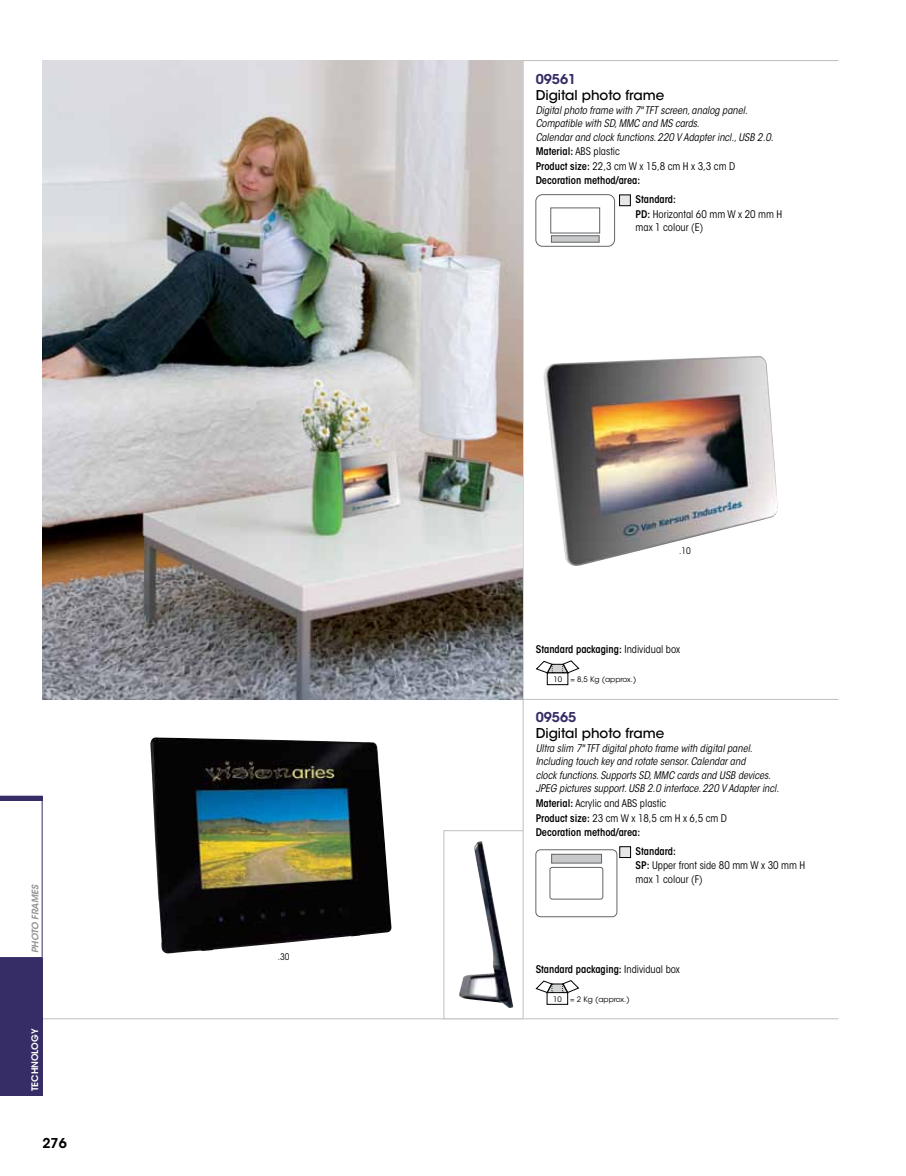
<style>
.page{position:relative;width:906px;height:1176px;background:#fff}
.page>*{position:absolute;margin:0;border:0;box-sizing:border-box;transform-origin:0 0}
.t1{font:500 13.5px "ITC Avant Garde Std";color:#000}
.t2{font:600 13.5px "ITC Avant Garde Std";color:#362c66}
.t3{font:600 13.5px "ITC Avant Garde Std";color:#000}
.t4{font:italic condensed 10.5px/13.5px "ITC Avant Garde Std";color:#000}
.t5{font:600 condensed 10.5px/14.5px "ITC Avant Garde Std";color:#000}
.t6{font:condensed 10.5px/14.5px "ITC Avant Garde Std";color:#000}
.t7{font:600 9px "ITC Avant Garde Std";color:#fff}
.t8{font:italic 600 9px "ITC Avant Garde Std";color:#939598}
.t9{font:condensed 9px "ITC Avant Garde Std";color:#000}
.t10{font:7.5px "ITC Avant Garde Std";color:#000}
.s1{font-weight:400}
.s2{font-weight:600}
</style>
<div class="page">
<hr style="left:43px;top:699px;width:795px;height:1px;background:#bcbec0">
<hr style="left:523px;top:60px;width:1px;height:959px;background:#bcbec0">
<hr style="left:43px;top:1018px;width:795px;height:1px;background:#bcbec0">
<hr style="left:43px;top:60px;width:795px;height:1px;background:#bcbec0">
<div style="left:0;top:957px;width:43px;height:138px;background:#362c66"></div>
<svg style="left:0;top:800px;width:43px;height:158px"></svg>
<hr style="left:0;top:796px;width:43px;height:4px;background:#362c66">
<img style="left:543px;top:356px;width:235px;height:210px">
<img style="left:150px;top:737px;width:242px;height:217px">
<img style="left:459px;top:841px;width:54px;height:167px">
<div style="left:444px;top:830px;width:79px;height:189px;border:1px solid #bcbec0"></div>
<img style="left:43px;top:61px;width:480px;height:638px">
<svg style="left:535px;top:194px;width:80px;height:53px"></svg>
<div style="left:551px;top:235px;width:48px;height:7px;background:#c7c8ca;border:1px solid #636466"></div>
<svg style="left:535px;top:849px;width:82px;height:68px"></svg>
<div style="left:551px;top:854px;width:51px;height:9px;background:#c7c8ca;border:1px solid #636466"></div>
<div style="left:619px;top:195px;width:11px;height:11px;background:#e6e7e8"></div>
<div style="left:619px;top:194px;width:12px;height:12px;border:1px solid #000"></div>
<div style="left:620px;top:846px;width:10px;height:11px;background:#e6e7e8"></div>
<div style="left:619px;top:846px;width:12px;height:12px;border:1px solid #000"></div>
<div style="left:547px;top:672px;width:21px;height:13px;border:1px solid #000"></div>
<svg style="left:536px;top:660px;width:43px;height:14px"></svg>
<svg style="left:535px;top:980px;width:44px;height:13px"></svg>
<p class="t8" style="left:30px;top:953px;width:70px;rotate:-90deg">Photo Frames</p>
<p class="t7" style="left:29px;top:1091px;width:64px;rotate:-90deg">technology</p>
<p class="t7" style="left:29px;top:1068px;width:34px;rotate:-90deg">o</p>
<p class="t3" style="left:43px;top:1134px;width:26px">276</p>
<p class="t9" style="left:278px;top:951px;width:13px">.30</p>
<p class="t2" style="left:535px;top:70px;width:42px">09561</p>
<p class="t1" style="left:535px;top:87px;width:130px">Digital photo frame</p>
<p class="t4" style="left:535px;top:103px;width:239px">Digital photo frame with 7" TFT screen, analog panel.<br>Compatible with SD, MMC and MS cards.<br>Calendar and clock functions. 220 V Adapter incl., USB 2.0.</p>
<p class="t5" style="left:535px;top:144px;width:201px">Material: <span class="s1">ABS plastic<br></span>Product size: <span class="s1">22,3 cm W x 15,8 cm H x 3,3 cm D<br></span>Decoration method/area:</p>
<p class="t6" style="left:635px;top:192px;width:148px"><span class="s2">Standard:<br>PD:</span> Horizontal 60 mm W x 20 mm H</p>
<p class="t6" style="left:635px;top:220px;width:69px">max 1 colour (E)</p>
<p class="t9" style="left:679px;top:545px;width:13px">.10</p>
<p class="t5" style="left:536px;top:642px;width:146px">Standard packaging: <span class="s1">Individual box</span></p>
<p class="t10" style="left:553px;top:675px;width:85px">10 = 8,5 Kg (approx.)</p>
<p class="t2" style="left:535px;top:708px;width:42px">09565</p>
<p class="t1" style="left:535px;top:725px;width:130px">Digital photo frame</p>
<p class="t4" style="left:535px;top:741px;width:245px">Ultra slim 7" TFT digital photo frame with digital panel.<br>Including touch key and rotate sensor. Calendar and<br>clock functions. Supports SD, MMC cards and USB devices.<br>JPEG pictures support. USB 2.0 interface. 220 V Adapter incl.</p>
<p class="t5" style="left:535px;top:796px;width:193px">Material: <span class="s1">Acrylic and ABS plastic<br></span>Product size: <span class="s1">23 cm W x 18,5 cm H x 6,5 cm D<br></span>Decoration method/area:</p>
<p class="t6" style="left:635px;top:844px;width:171px"><span class="s2">Standard:<br>SP:</span> Upper front side 80 mm W x 30 mm H</p>
<p class="t6" style="left:635px;top:872px;width:68px">max 1 colour (F)</p>
<p class="t5" style="left:535px;top:961px;width:146px">Standard packaging: <span class="s1">Individual box</span></p>
<p class="t10" style="left:553px;top:995px;width:78px">10 = 2 Kg (approx.)</p>
</div>
